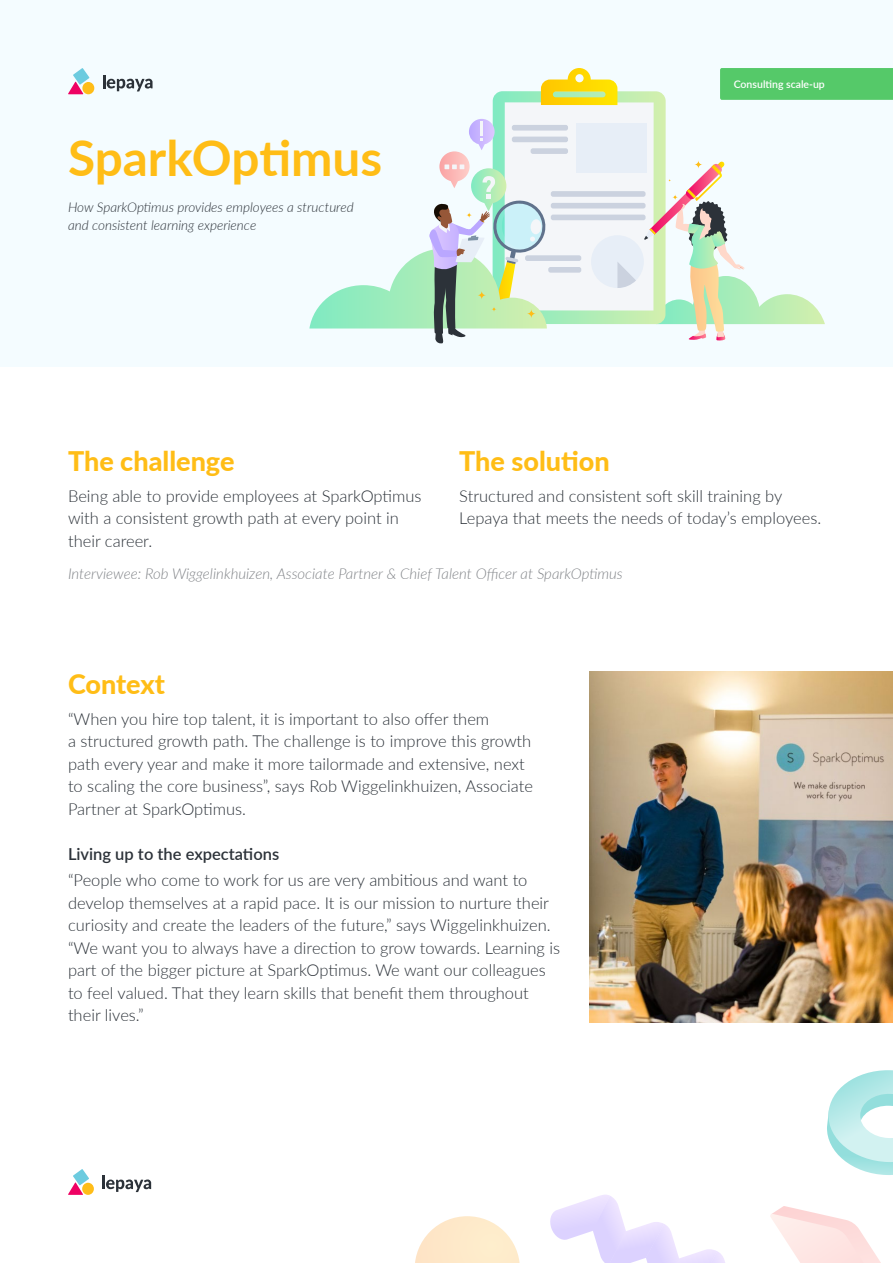
<style>
.page{position:relative;width:893px;height:1263px;background:#fff}
.page>*{position:absolute;margin:0;border:0;box-sizing:border-box;transform-origin:0 0}
.t1{font:700 49.5px "Lato";color:#ffbd16}
.t2{font:800 27px "Lato";color:#ffbd16}
.t3{font:300 16.5px/22.5px "Lato";color:#2c3239}
.t4{font:600 16.5px "Lato";color:#2c3239}
.t5{font:italic 300 15px "Lato";color:#818488}
.t6{font:italic 300 13.5px/18px "Lato";color:#2c3239}
.t7{font:600 10.5px "Lato";color:#fff}
</style>
<div class="page">
<svg style="left:550px;top:1195px;width:175px;height:68px"></svg>
<svg style="left:827px;top:1070px;width:66px;height:105px"></svg>
<svg style="left:770px;top:1206px;width:111px;height:57px"></svg>
<svg style="left:415px;top:1216px;width:105px;height:47px"></svg>
<svg style="left:68px;top:1169px;width:21px;height:26px"></svg>
<div style="left:82px;top:1183px;width:12px;height:12px;background:#ffbd18;border-radius:50%"></div>
<hr style="left:102px;top:1175px;width:3px;height:14px;background:#2c3239">
<svg style="left:106px;top:1179px;width:45px;height:13px"></svg>
<div style="left:0;top:0;width:893px;height:366px;background:#f4fcff"></div>
<img style="left:590px;top:672px;width:303px;height:350px">
<svg style="left:68px;top:68px;width:21px;height:26px"></svg>
<div style="left:82px;top:82px;width:12px;height:12px;background:#ffbd18;border-radius:50%"></div>
<svg style="left:103px;top:75px;width:50px;height:16px"></svg>
<svg style="left:309px;top:68px;width:584px;height:275px"></svg>
<h1 class="t1" style="left:68px;top:121px;width:316px">SparkOptimus</h1>
<p class="t6" style="left:68px;top:198px;width:287px">How SparkOptimus provides employees a structured and consistent learning experience</p>
<p class="t7" style="left:734px;top:77px;width:93px">Consulting scale-up</p>
<h2 class="t2" style="left:68px;top:441px;width:168px">The challenge</h2>
<p class="t3" style="left:68px;top:484px;width:355px">Being able to provide employees at SparkOptimus with a consistent growth path at every point in their career.</p>
<h2 class="t2" style="left:459px;top:441px;width:152px">The solution</h2>
<p class="t3" style="left:459px;top:484px;width:363px">Structured and consistent soft skill training by<br>Lepaya that meets the needs of today’s employees.</p>
<p class="t5" style="left:68px;top:563px;width:556px">Interviewee: Rob Wiggelinkhuizen, Associate Partner &amp; Chief Talent Officer at SparkOptimus</p>
<h2 class="t2" style="left:68px;top:664px;width:99px">Context</h2>
<p class="t3" style="left:68px;top:707px;width:467px">“When you hire top talent, it is important to also offer them<br>a structured growth path. The challenge is to improve this growth path every year and make it more tailormade and extensive, next to scaling the core business”, says Rob Wiggelinkhuizen, Associate Partner at SparkOptimus.</p>
<p class="t4" style="left:68px;top:842px;width:213px">Living up to the expectations</p>
<p class="t3" style="left:68px;top:869px;width:494px">“People who come to work for us are very ambitious and want to develop themselves at a rapid pace. It is our mission to nurture their curiosity and create the leaders of the future,” says Wiggelinkhuizen. “We want you to always have a direction to grow towards. Learning is part of the bigger picture at SparkOptimus. We want our colleagues to feel valued. That they learn skills that benefit them throughout their lives.”</p>
</div>
